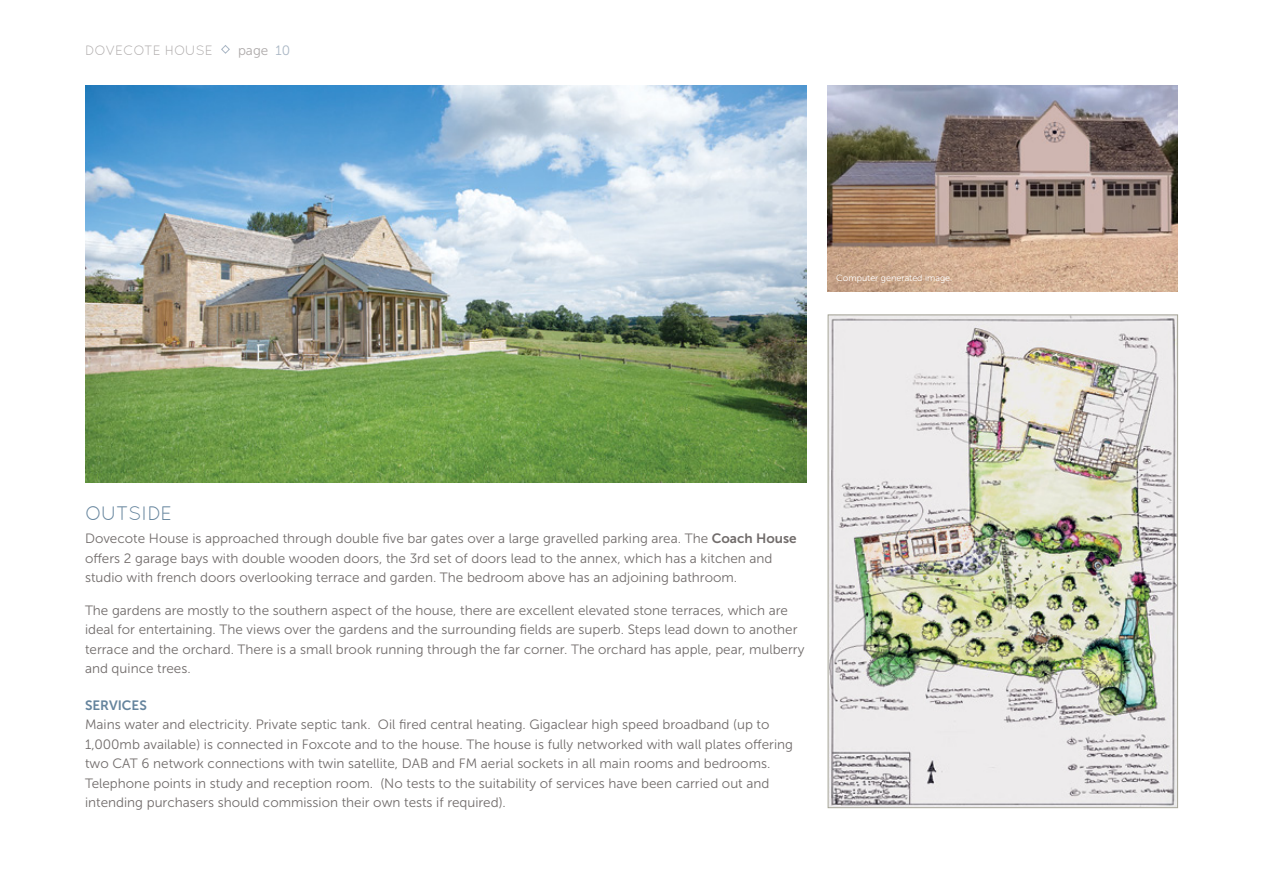
<style>
.page{position:relative;width:1263px;height:893px;background:#fff}
.page>*{position:absolute;margin:0;border:0;box-sizing:border-box;transform-origin:0 0}
._07_Headings{font:19.5px "Quicksand";letter-spacing:-.02em;color:#65849d}
._06_Body{font:13.5px/19.5px "Museo Sans 300";color:#716c6b}
.t1{font:13.5px "Quicksand";letter-spacing:-.02em;color:#aeaaaa}
._08_Sub_Headings{font:13.5px "Museo Sans 700";color:#65849d}
.t2{font:13.5px "Museo Sans 300";color:#aeaaaa}
._09_Disclaimer{font:9px "Museo Sans 300";color:#fff}
.s1{color:#aab7c5}
.s2{font-family:"Museo Sans 700"}
</style>
<div class="page">
<svg style="left:221px;top:45px;width:9px;height:9px"></svg>
<img style="left:830px;top:317px;width:346px;height:489px">
<img style="left:828px;top:85px;width:350px;height:206px">
<img style="left:85px;top:85px;width:721px;height:398px">
<p class="t1" style="left:85px;top:43px;width:129px">DOVECOTE HOUSE</p>
<p class="t2" style="left:238px;top:43px;width:54px">page <span class="s1">10</span></p>
<p class="_09_Disclaimer" style="left:836px;top:273px;width:118px">Computer generated image.</p>
<p class="_07_Headings" style="left:85px;top:502px;width:88px">OUTSIDE</p>
<p class="_06_Body" style="left:85px;top:529px;width:713px">Dovecote House is approached through double five bar gates over a large gravelled parking area. The <span class="s2">Coach House </span>offers 2 garage bays with double wooden doors, the 3rd set of doors lead to the annex, which has a kitchen and studio with french doors overlooking terrace and garden. The bedroom above has an adjoining bathroom.</p>
<p class="_06_Body" style="left:85px;top:600px;width:721px">The gardens are mostly to the southern aspect of the house, there are excellent elevated stone terraces, which are ideal for entertaining. The views over the gardens and the surrounding fields are superb. Steps lead down to another terrace and the orchard. There is a small brook running through the far corner. The orchard has apple, pear, mulberry and quince trees.</p>
<p class="_08_Sub_Headings" style="left:85px;top:697px;width:63px">SERVICES</p>
<p class="_06_Body" style="left:85px;top:715px;width:709px">Mains water and electricity. Private septic tank. Oil fired central heating. Gigaclear high speed broadband (up to 1,000mb available) is connected in Foxcote and to the house. The house is fully networked with wall plates offering two CAT 6 network connections with twin satellite, DAB and FM aerial sockets in all main rooms and bedrooms.<br>Telephone points in study and reception room. (No tests to the suitability of services have been carried out and intending purchasers should commission their own tests if required).</p>
</div>
